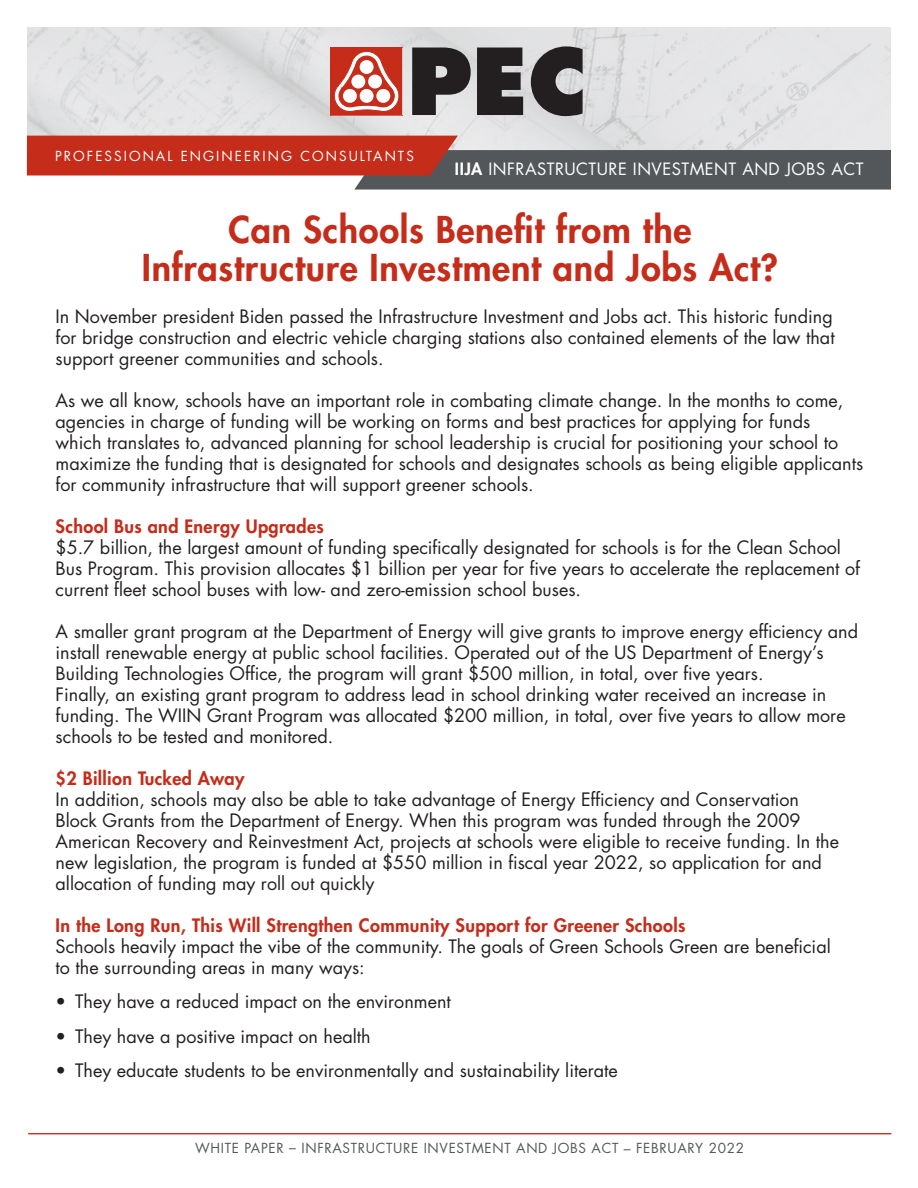
<style>
.page{position:relative;width:918px;height:1188px;background:#fff}
.page>*{position:absolute;margin:0;border:0;box-sizing:border-box;transform-origin:0 0}
.Project_NAME_2020{font:800 36px/37.5px "Futura";letter-spacing:.02em;color:#c52c1a;text-align:center}
.Project_NAME_2020-2{font:18px/21px "Futura";color:#231f20}
.Project_NAME_2020-3{font:800 18px "Futura";letter-spacing:.02em;color:#c52c1a}
.t1{font:16.5px "Futura Std";letter-spacing:.03em;color:#fff}
.t2{font:13.5px "Futura";letter-spacing:.05em;color:#54575a}
.t3{font:13.5px "Futura";letter-spacing:.15em;color:#fff}
.t4{font:13.5px "Futura";letter-spacing:.2em;color:#fff}
.s1{font-weight:800}
.s2{font-weight:800;color:#c52c1a}
</style>
<div class="page">
<img style="left:27px;top:27px;width:864px;height:109px">
<svg style="left:330px;top:48px;width:72px;height:67px;background:#cf5142"></svg>
<div style="left:360px;top:89px;width:14px;height:14px;background:#fff;border-radius:50%"></div>
<div style="left:351px;top:75px;width:14px;height:14px;background:#fff;border-radius:50%"></div>
<div style="left:368px;top:75px;width:14px;height:14px;background:#fff;border-radius:50%"></div>
<div style="left:343px;top:89px;width:14px;height:14px;background:#fff;border-radius:50%"></div>
<div style="left:376px;top:89px;width:14px;height:14px;background:#fff;border-radius:50%"></div>
<div style="left:360px;top:60px;width:14px;height:14px;background:#fff;border-radius:50%"></div>
<svg style="left:412px;top:46px;width:171px;height:70px;background:#5e5b5c"></svg>
<hr style="left:28px;top:1134px;width:863px;height:1px;background:#c52c1a">
<svg style="left:27px;top:136px;width:864px;height:54px;background:#a16c67"></svg>
<hr style="left:29px;top:1133px;width:863px;height:1px;background:#c52c1a">
<p class="t3" style="left:52px;top:147px;width:18px">PR</p>
<p class="t4" style="left:126px;top:147px;width:311px">IONAL ENGIN ERING CONSULTANTS</p>
<p class="t3" style="left:55px;top:147px;width:360px">PROFESSIONAL ENGINEERING CONSULTANTS</p>
<p class="t1" style="left:455px;top:158px;width:410px"><span class="s1">IIJA</span> INFRASTRUCTURE INVESTMENT AND JOBS ACT</p>
<p class="Project_NAME_2020" style="left:142px;top:211px;width:638px">Can Schools Benefit from the<br>Infrastructure Investment and Jobs Act?</p>
<p class="Project_NAME_2020-2" style="left:56px;top:306px;width:781px;text-align:justify">In November president Biden passed the Infrastructure Investment and Jobs act. This historic funding for bridge construction and electric vehicle charging stations also contained elements of the law that support greener communities and schools.</p>
<p class="Project_NAME_2020-2" style="left:56px;top:390px;width:809px">As we all know, schools have an important role in combating climate change. In the months to come, agencies in charge of funding will be working on forms and best practices for applying for funds<br>which translates to, advanced planning for school leadership is crucial for positioning your school to maximize the funding that is designated for schools and designates schools as being eligible applicants for community infrastructure that will support greener schools.</p>
<p class="Project_NAME_2020-2" style="left:56px;top:516px;width:806px"><span class="s2">School Bus and Energy Upgrades<br></span>$5.7 billion, the largest amount of funding specifically designated for schools is for the Clean School Bus Program. This provision allocates $1 billion per year for five years to accelerate the replacement of current fleet school buses with low- and zero-emission school buses.</p>
<p class="Project_NAME_2020-2" style="left:56px;top:621px;width:804px">A smaller grant program at the Department of Energy will give grants to improve energy efficiency and install renewable energy at public school facilities. Operated out of the US Department of Energy’s<br>Building Technologies Office, the program will grant $500 million, in total, over five years.</p>
<p class="Project_NAME_2020-2" style="left:56px;top:684px;width:792px">Finally, an existing grant program to address lead in school drinking water received an increase in funding. The WIIN Grant Program was allocated $200 million, in total, over five years to allow more schools to be tested and monitored.</p>
<p class="Project_NAME_2020-2" style="left:56px;top:768px;width:785px"><span class="s2">$2 Billion Tucked Away<br></span>In addition, schools may also be able to take advantage of Energy Efficiency and Conservation Block Grants from the Department of Energy. When this program was funded through the 2009<br>American Recovery and Reinvestment Act, projects at schools were eligible to receive funding. In the new legislation, the program is funded at $550 million in fiscal year 2022, so application for and allocation of funding may roll out quickly</p>
<p class="Project_NAME_2020-3" style="left:56px;top:914px;width:631px">In the Long Run, This Will Strengthen Community Support for Greener Schools</p>
<p class="Project_NAME_2020-2" style="left:56px;top:936px;width:777px">Schools heavily impact the vibe of the community. The goals of Green Schools Green are beneficial to the surrounding areas in many ways:</p>
<p class="Project_NAME_2020-2" style="left:56px;top:991px;width:397px">• They have a reduced impact on the environment</p>
<p class="Project_NAME_2020-2" style="left:56px;top:1026px;width:317px">• They have a positive impact on health</p>
<p class="Project_NAME_2020-2" style="left:56px;top:1060px;width:564px">• They educate students to be environmentally and sustainability literate</p>
<p class="t2" style="left:195px;top:1140px;width:550px">WHITE PAPER – INFRASTRUCTURE INVESTMENT AND JOBS ACT – FEBRUARY 2022</p>
</div>
